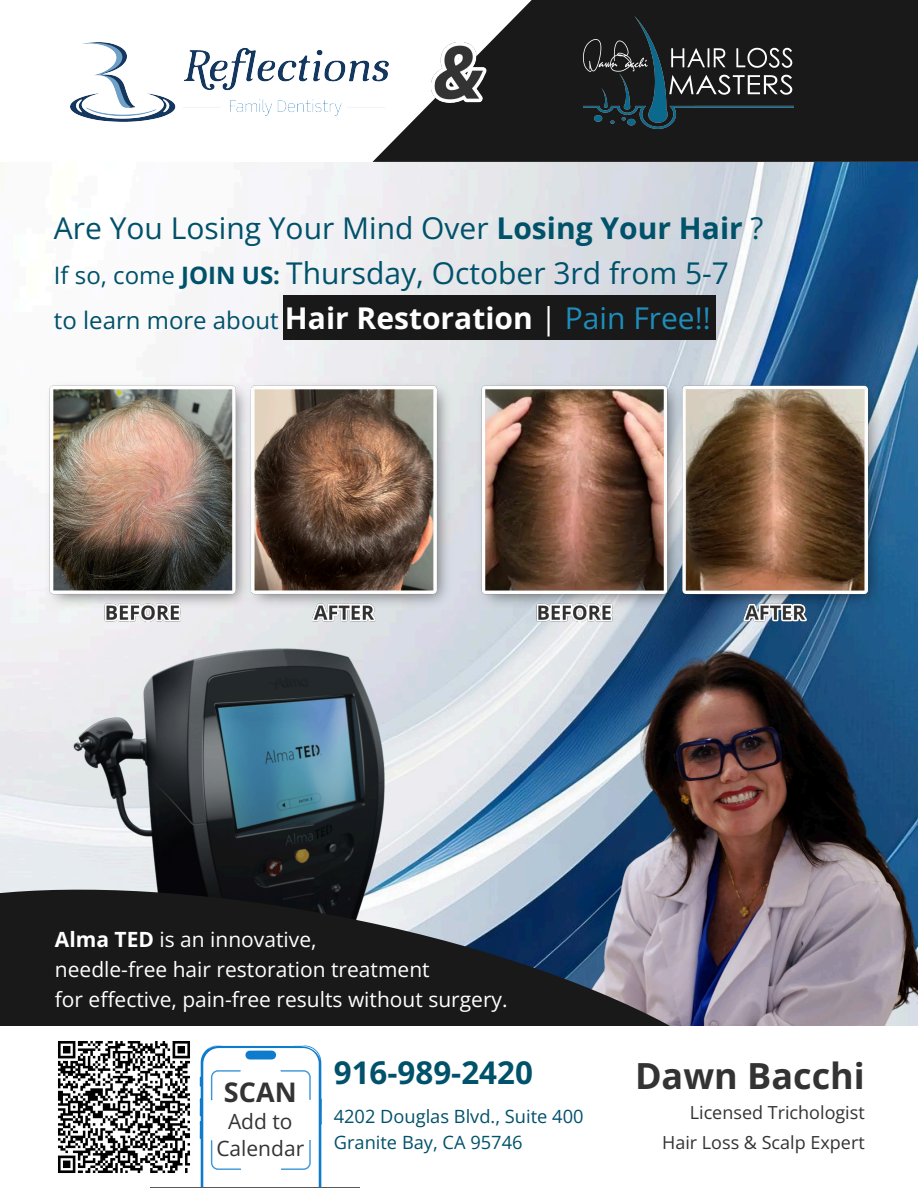
<style>
.page{position:relative;width:918px;height:1188px;background:#fff}
.page>*{position:absolute;margin:0;border:0;box-sizing:border-box;transform-origin:0 0}
.t1{font:700 36px "Open Sans";color:#333}
.t2{font:700 31.35px "Open Sans";color:#00516a}
.t3{font:30px/45px "Open Sans";color:#00516a}
.t4{font:700 27px "Open Sans";color:#333}
.t5{font:24px "Open Sans";color:#00516a}
.t6{font:21px/30px "Open Sans";color:#fff}
.t7{font:21px/27px "Open Sans";color:#333;text-align:center}
.t8{font:18.3px/26.1px "Open Sans";color:#00516a}
.t9{font:18px/30px "Open Sans";color:#333;text-align:right}
.s1{font-weight:700}
.s2{font-size:24px}
.s3{font-weight:700;font-size:24px}
.s4{font-weight:700;font-size:30px;color:#fff}
.s5{font-size:30px;color:#fff}
.s6{font-size:30px;color:#1f8dba}
</style>
<div class="page">
<img style="left:0;top:162px;width:918px;height:481px">
<svg style="left:373px;top:0;width:545px;height:162px;fill:#191919"></svg>
<img style="left:584px;top:16px;width:209px;height:112px">
<img style="left:71px;top:42px;width:317px;height:80px">
<img style="left:431px;top:42px;width:56px;height:60px">
<img style="left:447px;top:628px;width:471px;height:398px">
<img style="left:0;top:643px;width:506px;height:222px">
<svg style="left:0;top:865px;width:802px;height:161px;background:#4a4b53"></svg>
<svg style="left:200px;top:1045px;width:122px;height:142px"></svg>
<hr style="left:150px;top:1187px;width:210px;height:1px;background:#595959">
<img style="left:58px;top:1041px;width:132px;height:132px">
<div style="left:283px;top:295px;width:433px;height:44px;background:#191919"></div>
<img style="left:45px;top:380px;width:407px;height:242px">
<img style="left:476px;top:380px;width:408px;height:242px">
<h3 class="t3" style="left:54px;top:205px;width:711px">Are You Losing Your Mind Over <span class="s1">Losing Your Hair</span> ?<br><span class="s2">If so, come</span> <span class="s3">JOIN US:</span> Thursday, October 3rd from 5-7</h3>
<p class="t5" style="left:54px;top:303px;width:658px">to learn more about <span class="s4">Hair Restoration</span> <span class="s5">|</span> <span class="s6">Pain Free!!</span></p>
<p class="t6" style="left:55px;top:924px;width:454px"><span class="s1">Alma TED</span> is an innovative,<br>needle-free hair restoration treatment<br>for effective, pain-free results without surgery.</p>
<p class="t4" style="left:224px;top:1073px;width:74px">SCAN</p>
<p class="t7" style="left:216px;top:1107px;width:89px">Add to<br>Calendar</p>
<h2 class="t2" style="left:334px;top:1050px;width:201px">916-989-2420</h2>
<p class="t8" style="left:334px;top:1103px;width:251px">4202 Douglas Blvd., Suite 400<br>Granite Bay, CA 95746</p>
<h1 class="t1" style="left:635px;top:1050px;width:231px">Dawn Bacchi</h1>
<p class="t9" style="left:662px;top:1097px;width:204px">Licensed Trichologist<br>Hair Loss &amp; Scalp Expert</p>
</div>
